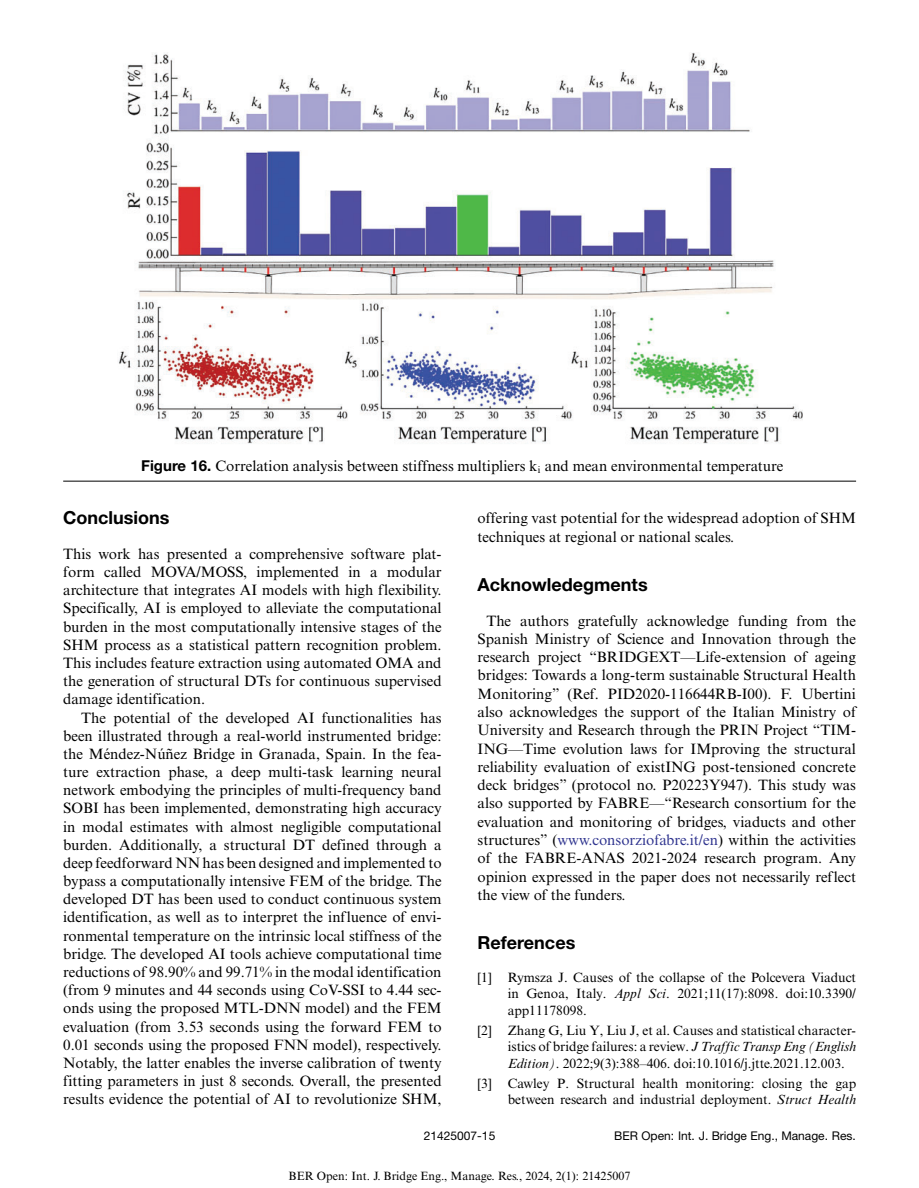
<style>
.page{position:relative;width:919px;height:1188px;background:#fff}
.page>*{position:absolute;margin:0;border:0;box-sizing:border-box;transform-origin:0 0}
.t1{font:700 18px "Helvetica Neue LT Std";color:#000}
.t2{font:15px/18.1px "Times New Roman MT Std";color:#000;text-align:justify}
.t3{font:13.5px/16.5px "Times New Roman MT Std";color:#000;text-align:justify}
.t4{font:12px "Times New Roman MT Std";color:#000}
.t5{font:12px "Helvetica Neue LT Std";color:#000}
.s1{font-family:"Helvetica Neue LT Std";font-weight:700}
.s2{color:#2f348f}
.s3{font-style:italic}
</style>
<div class="page">
<img style="left:119px;top:52px;width:682px;height:392px">
<hr style="left:63px;top:481px;width:792px;height:1px;background:#000">
<p class="t2" style="left:141px;top:458px;width:643px"><span class="s1">Figure 16.</span> Correlation analysis between stiffness multipliers k<sub>i</sub> and mean environmental temperature</p>
<p class="t1" style="left:63px;top:511px;width:108px">Conclusions</p>
<p class="t2" style="left:63px;top:546px;width:380px">This work has presented a comprehensive software plat&shy;form called MOVA/MOSS, implemented in a modular architecture that integrates AI models with high flexibility.<br>Specifically, AI is employed to alleviate the computational burden in the most computationally intensive stages of the SHM process as a statistical pattern recognition problem.<br>This includes feature extraction using automated OMA and the generation of structural DTs for continuous supervised damage identification.</p>
<p class="t2" style="left:63px;top:710px;width:380px;text-indent:18px">The potential of the developed AI functionalities has been illustrated through a real-world instrumented bridge: the Méndez-Núñez Bridge in Granada, Spain. In the fea&shy;ture extraction phase, a deep multi-task learning neural network embodying the principles of multi-frequency band SOBI has been implemented, demonstrating high accuracy in modal estimates with almost negligible computational burden. Additionally, a structural DT defined through a deep feedforward NN has been designed and implemented to bypass a computationally intensive FEM of the bridge. The developed DT has been used to conduct continuous system identification, as well as to interpret the influence of envi&shy;ronmental temperature on the intrinsic local stiffness of the bridge. The developed AI tools achieve computational time reductions of 98.90% and 99.71% in the modal identification (from 9 minutes and 44 seconds using CoV-SSI to 4.44 sec&shy;onds using the proposed MTL-DNN model) and the FEM evaluation (from 3.53 seconds using the forward FEM to 0.01 seconds using the proposed FNN model), respectively.<br>Notably, the latter enables the inverse calibration of twenty fitting parameters in just 8 seconds. Overall, the presented results evidence the potential of AI to revolutionize SHM,</p>
<p class="t2" style="left:477px;top:510px;width:379px">offering vast potential for the widespread adoption of SHM techniques at regional or national scales.</p>
<p class="t1" style="left:477px;top:578px;width:171px">Acknowledegments</p>
<p class="t2" style="left:477px;top:613px;width:380px;text-indent:9px">The authors gratefully acknowledge funding from the Spanish Ministry of Science and Innovation through the research project “BRIDGEXT—Life-extension of ageing bridges: Towards a long-term sustainable Structural Health Monitoring” (Ref. PID2020-116644RB-I00). F. Ubertini also acknowledges the support of the Italian Ministry of University and Research through the PRIN Project “TIM-ING—Time evolution laws for IMproving the structural reliability evaluation of existING post-tensioned concrete deck bridges” (protocol no. P20223Y947). This study was also supported by FABRE—“Research consortium for the evaluation and monitoring of bridges, viaducts and other structures” (<span class="s2">www.consorziofabre.it/en</span>) within the activities of the FABRE-ANAS 2021-2024 research program. Any opinion expressed in the paper does not necessarily reflect the view of the funders.</p>
<p class="t1" style="left:477px;top:936px;width:99px">References</p>
<p class="t3" style="left:507px;top:970px;width:349px;text-indent:-30px">[1] Rymsza J. Causes of the collapse of the Polcevera Viaduct in Genoa, Italy. <span class="s3">Appl Sci</span>. 2021;11(17):8098. doi:10.3390/ app11178098.</p>
<p class="t3" style="left:507px;top:1023px;width:349px;text-indent:-30px">[2] Zhang G, Liu Y, Liu J, et al. Causes and statistical character&shy;istics of bridge failures: a review. <span class="s3">J Traffic Transp Eng (English Edition)</span>. 2022;9(3):388–406. doi:10.1016/j.jtte.2021.12.003.</p>
<p class="t3" style="left:477px;top:1076px;width:380px;text-align:right">[3] Cawley P. Structural health monitoring: closing the gap between research and industrial deployment. <span class="s3">Struct Health</span></p>
<p class="t5" style="left:423px;top:1132px;width:73px">21425007-15</p>
<p class="t5" style="left:614px;top:1132px;width:243px">BER Open: Int. J. Bridge Eng., Manage. Res.</p>
<p class="t4" style="left:288px;top:1172px;width:343px">BER Open: Int. J. Bridge Eng., Manage. Res., 2024, 2(1): 21425007</p>
</div>
